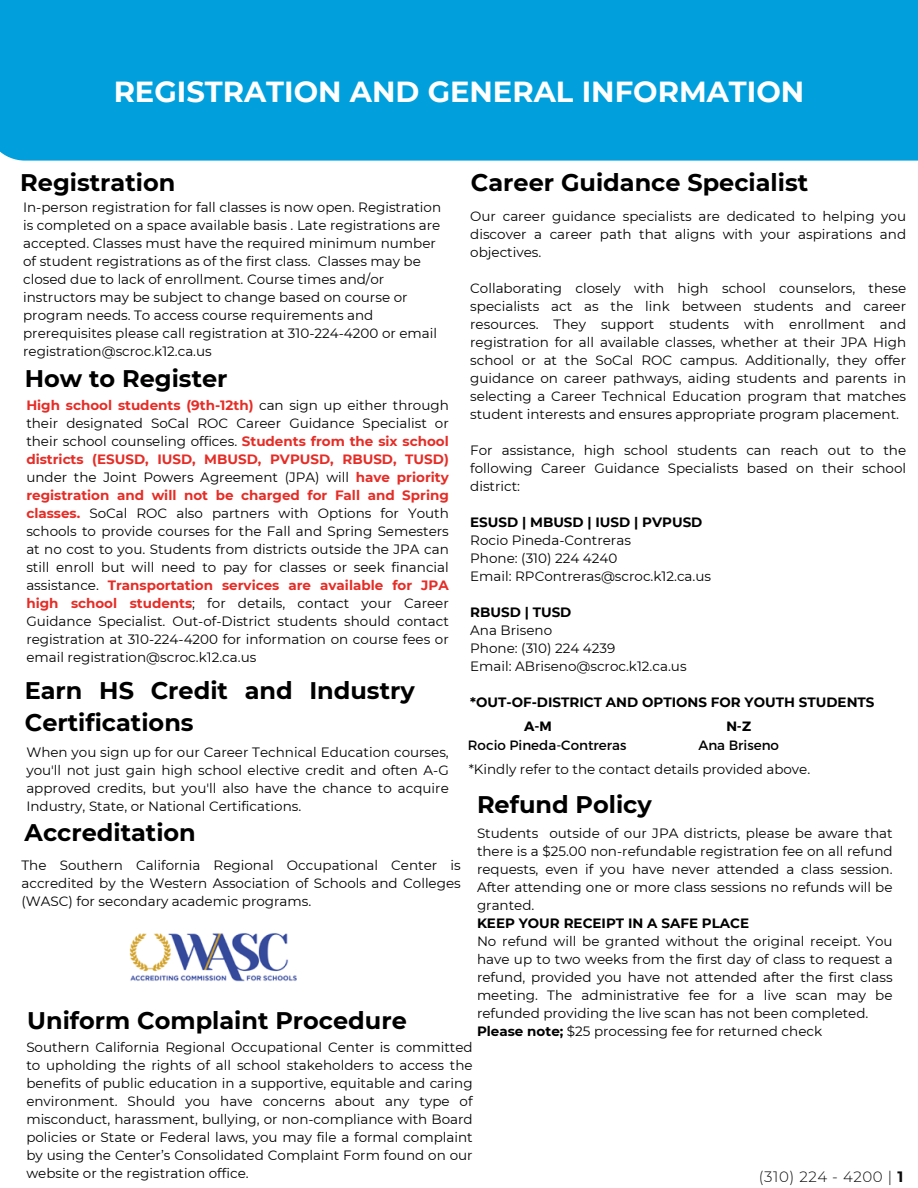
<style>
.page{position:relative;width:918px;height:1188px;background:#fff}
.page>*{position:absolute;margin:0;border:0;box-sizing:border-box;transform-origin:0 0}
.t1{font:700 28.95px "Montserrat";color:#fff}
.t2{font:700 24px "Montserrat";color:#000}
.t3{font:300 15px "Montserrat";letter-spacing:.04em;color:#0b0b0b}
.t4{font:13.5px/18px "Montserrat";color:#000;text-align:justify}
.t5{font:700 13.5px "Montserrat";color:#000}
.s1{font-weight:700;color:#e52d27}
.s2{font-weight:700}
</style>
<div class="page">
<div style="left:0;top:0;width:918px;height:10px;background:#01a0dd"></div>
<div style="left:0;top:10px;width:918px;height:151px;background:#01a0dd"></div>
<img style="left:129px;top:933px;width:168px;height:49px">
<h1 class="t1" style="left:230px;top:56px;width:460px">REGISTRATION INFORMATION</h1>
<h1 class="t1" style="left:114px;top:74px;width:692px">REGISTRATION AND GENERAL INFORMATION</h1>
<p class="t2" style="left:20px;top:167px;width:157px">Registration</p>
<p class="t4" style="left:23px;top:199px;width:420px;text-align:left">In-person registration for fall classes is now open. Registration is completed on a space available basis . Late registrations are accepted. Classes must have the required minimum number of student registrations as of the first class. Classes may be closed due to lack of enrollment. Course times and/or instructors may be subject to change based on course or program needs. To access course requirements and prerequisites please call registration at 310-224-4200 or email registration@scroc.k12.ca.us</p>
<h2 class="t2" style="left:25px;top:364px;width:204px">How to Register</h2>
<p class="t4" style="left:26px;top:396px;width:424px"><span class="s1">High school students (9th-12th)</span> can sign up either through their designated SoCal ROC Career Guidance Specialist or their school counseling offices. <span class="s1">Students from the six school districts (ESUSD, IUSD, MBUSD, PVPUSD, RBUSD, TUSD) </span>under the Joint Powers Agreement (JPA) will <span class="s1">have priority registration and will not be charged for Fall and Spring classes.</span> SoCal ROC also partners with Options for Youth schools to provide courses for the Fall and Spring Semesters at no cost to you. Students from districts outside the JPA can still enroll but will need to pay for classes or seek financial assistance. <span class="s1">Transportation services are available for JPA high school students</span>; for details, contact your Career Guidance Specialist. Out-of-District students should contact registration at 310-224-4200 for information on course fees or email registration@scroc.k12.ca.us</p>
<p class="t2" style="left:25px;top:676px;width:392px">Earn HS Credit and Industry</p>
<p class="t2" style="left:25px;top:708px;width:170px">Certifications</p>
<p class="t4" style="left:26px;top:743px;width:424px">When you sign up for our Career Technical Education courses, you'll not just gain high school elective credit and often A-G approved credits, but you'll also have the chance to acquire Industry, State, or National Certifications.</p>
<p class="t2" style="left:25px;top:818px;width:173px">Accreditation</p>
<p class="t4" style="left:21px;top:856px;width:441px">The Southern California Regional Occupational Center is accredited by the Western Association of Schools and Colleges (WASC) for secondary academic programs.</p>
<p class="t2" style="left:27px;top:1006px;width:381px">Uniform Complaint Procedure</p>
<p class="t2" style="left:471px;top:167px;width:339px">Career Guidance Specialist</p>
<h4 class="t4" style="left:470px;top:207px;width:437px">Our career guidance specialists are dedicated to helping you discover a career path that aligns with your aspirations and objectives.</h4>
<h4 class="t4" style="left:470px;top:279px;width:437px">Collaborating closely with high school counselors, these specialists act as the link between students and career resources. They support students with enrollment and registration for all available classes, whether at their JPA High school or at the SoCal ROC campus. Additionally, they offer guidance on career pathways, aiding students and parents in selecting a Career Technical Education program that matches student interests and ensures appropriate program placement.</h4>
<h4 class="t4" style="left:470px;top:441px;width:437px">For assistance, high school students can reach out to the following Career Guidance Specialists based on their school district:</h4>
<p class="t5" style="left:470px;top:513px;width:234px">ESUSD | MBUSD | IUSD | PVPUSD</p>
<p class="t4" style="left:470px;top:531px;width:162px">Rocio Pineda-Contreras</p>
<p class="t4" style="left:470px;top:549px;width:149px">Phone: (310) 224 4240</p>
<h2 class="t4" style="left:470px;top:567px;width:242px">Email: RPContreras@scroc.k12.ca.us</h2>
<p class="t5" style="left:470px;top:603px;width:103px">RBUSD | TUSD</p>
<h2 class="t4" style="left:470px;top:621px;width:83px">Ana Briseno</h2>
<p class="t4" style="left:470px;top:639px;width:147px">Phone: (310) 224 4239</p>
<h2 class="t4" style="left:470px;top:657px;width:218px">Email: ABriseno@scroc.k12.ca.us</h2>
<h2 class="t5" style="left:470px;top:693px;width:406px">*OUT-OF-DISTRICT AND OPTIONS FOR YOUTH STUDENTS</h2>
<p class="t5" style="left:524px;top:718px;width:29px">A-M</p>
<h2 class="t5" style="left:726px;top:718px;width:26px">N-Z</h2>
<h3 class="t4" style="left:469px;top:760px;width:343px">*Kindly refer to the contact details provided above.</h3>
<p class="t4" style="left:468px;top:735px;width:160px">Rocio Pineda-Contreras</p>
<p class="t4" style="left:698px;top:736px;width:82px">Ana Briseno</p>
<p class="t2" style="left:477px;top:790px;width:176px">Refund Policy</p>
<h2 class="t4" style="left:477px;top:824px;width:417px">Students outside of our JPA districts, please be aware that there is a $25.00 non-refundable registration fee on all refund requests, even if you have never attended a class session.<br>After attending one or more class sessions no refunds will be granted.</h2>
<p class="t5" style="left:477px;top:915px;width:274px">KEEP YOUR RECEIPT IN A SAFE PLACE</p>
<p class="t4" style="left:477px;top:932px;width:417px">No refund will be granted without the original receipt. You have up to two weeks from the first day of class to request a refund, provided you have not attended after the first class meeting. The administrative fee for a live scan may be refunded providing the live scan has not been completed.</p>
<p class="t4" style="left:477px;top:1022px;width:347px"><span class="s2">Please note;</span> $25 processing fee for returned check</p>
<p class="t4" style="left:26px;top:1038px;width:448px">Southern California Regional Occupational Center is committed to upholding the rights of all school stakeholders to access the benefits of public education in a supportive, equitable and caring environment. Should you have concerns about any type of misconduct, harassment, bullying, or non-compliance with Board policies or State or Federal laws, you may file a formal complaint by using the Center’s Consolidated Complaint Form found on our website or the registration office.</p>
<p class="t3" style="left:759px;top:1167px;width:146px">(310) 224 - 4200 | <span class="s2">1</span></p>
</div>
